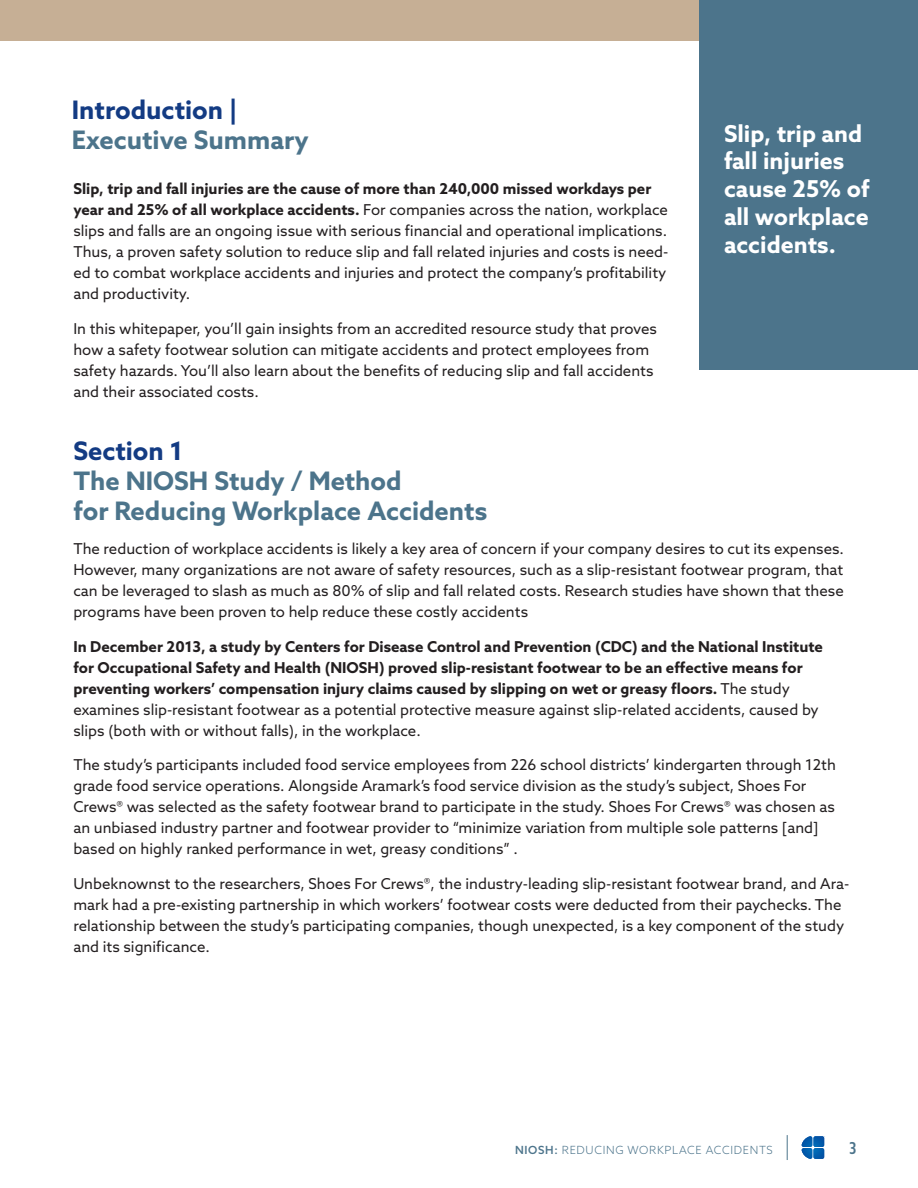
<style>
.page{position:relative;width:918px;height:1188px;background:#fff}
.page>*{position:absolute;margin:0;border:0;box-sizing:border-box;transform-origin:0 0}
.t1{font:700 25.5px/30px "Azo Sans";color:#4c748b}
.t2{font:700 25.5px "Azo Sans";color:#133b83}
.t3{font:700 23.25px/27.9px "Azo Sans";color:#fff}
.t4{font:500 16.5px "Azo Sans 2 Condensed";color:#4c748b}
.t5{font:15px/21px "Azo Sans";color:#231f20}
.t6{font:700 15px/21px "Azo Sans";color:#231f20}
.t7{font:300 11.25px "Azo Sans";letter-spacing:.06em;color:#4c748b}
.s1{font-weight:700}
.s2{font-weight:400}
.s3{font-weight:500}
</style>
<div class="page">
<svg style="left:802px;top:1136px;width:23px;height:23px"></svg>
<svg style="left:787px;top:1135px;width:1px;height:25px"></svg>
<div style="left:0;top:0;width:700px;height:40px;background:#c6af95"></div>
<div style="left:700px;top:0;width:218px;height:369px;background:#4c748b"></div>
<h1 class="t2" style="left:72px;top:93px;width:167px">Introduction |</h1>
<h1 class="t1" style="left:72px;top:125px;width:238px">Executive Summary</h1>
<p class="t5" style="left:73px;top:178px;width:597px"><span class="s1">Slip, trip and fall injuries are the cause of more than 240,000 missed workdays per year and 25% of all workplace accidents.</span> For companies across the nation, workplace slips and falls are an ongoing issue with serious financial and operational implications.<br>Thus, a proven safety solution to reduce slip and fall related injuries and costs is need&shy;ed to combat workplace accidents and injuries and protect the company’s profitability and productivity.</p>
<p class="t5" style="left:73px;top:317px;width:585px">In this whitepaper, you’ll gain insights from an accredited resource study that proves how a safety footwear solution can mitigate accidents and protect employees from safety hazards. You’ll also learn about the benefits of reducing slip and fall accidents and their associated costs.</p>
<h2 class="t3" style="left:724px;top:119px;width:147px">Slip, trip and fall injuries cause 25% of all workplace accidents.</h2>
<h1 class="t2" style="left:73px;top:433px;width:111px">Section 1</h1>
<h1 class="t1" style="left:73px;top:465px;width:415px">The NIOSH Study / Method<br>for Reducing Workplace Accidents</h1>
<p class="t5" style="left:73px;top:538px;width:772px;text-align:justify">The reduction of workplace accidents is likely a key area of concern if your company desires to cut its expenses.<br>However, many organizations are not aware of safety resources, such as a slip-resistant footwear program, that can be leveraged to slash as much as 80% of slip and fall related costs. Research studies have shown that these programs have been proven to help reduce these costly accidents</p>
<p class="t6" style="left:73px;top:635px;width:751px">In December 2013, a study by Centers for Disease Control and Prevention (CDC) and the National Institute for Occupational Safety and Health (NIOSH) proved slip-resistant footwear to be an effective means for preventing workers’ compensation injury claims caused by slipping on wet or greasy floors. <span class="s2">The study examines slip-resistant footwear as a potential protective measure against slip-related accidents, caused by slips (both with or without falls), in the workplace.</span></p>
<p class="t5" style="left:73px;top:754px;width:764px">The study’s participants included food service employees from 226 school districts’ kindergarten through 12th grade food service operations. Alongside Aramark’s food service division as the study’s subject, Shoes For Crews® was selected as the safety footwear brand to participate in the study. Shoes For Crews® was chosen as an unbiased industry partner and footwear provider to “minimize variation from multiple sole patterns [and] based on highly ranked performance in wet, greasy conditions” .</p>
<p class="t5" style="left:73px;top:872px;width:777px">Unbeknownst to the researchers, Shoes For Crews®, the industry-leading slip-resistant footwear brand, and Ara&shy;mark had a pre-existing partnership in which workers’ footwear costs were deducted from their paychecks. The relationship between the study’s participating companies, though unexpected, is a key component of the study and its significance.</p>
<p class="t7" style="left:515px;top:1142px;width:259px"><span class="s3">NIOSH:</span> REDUCING WORKPLACE ACCIDENTS</p>
<p class="t4" style="left:850px;top:1138px;width:8px">3</p>
</div>
